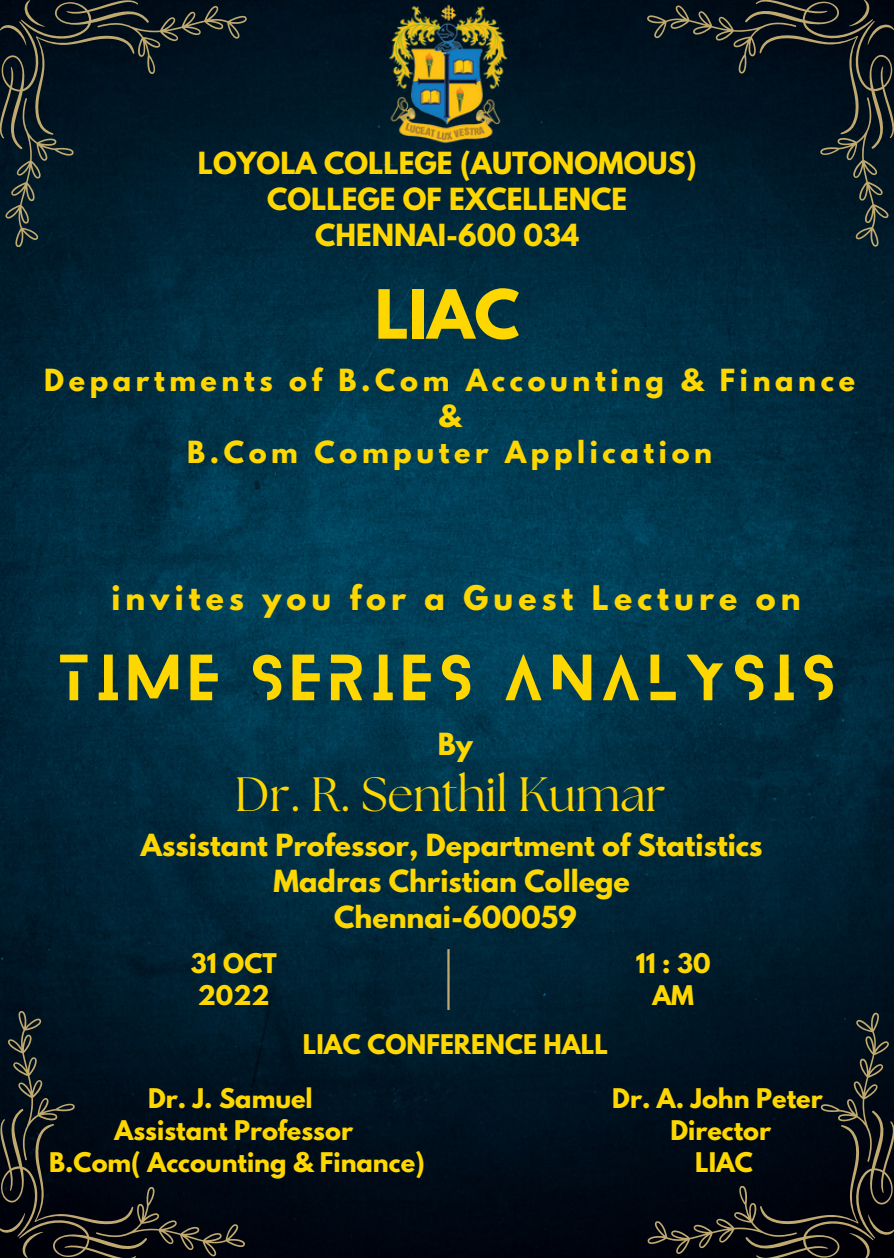
<style>
.page{position:relative;width:894px;height:1258px;background:#fff}
.page>*{position:absolute;margin:0;border:0;box-sizing:border-box;transform-origin:0 0}
.t1{font:700 60px "League Spartan";color:#ffd700}
.t2{font:57px "Blanka";letter-spacing:.17em;color:#ffd700}
.t3{font:48px "The Seasons";color:#ffd700}
.t4{font:700 30px "League Spartan";letter-spacing:.17em;color:#ffd700}
.t5{font:700 27px/36px "League Spartan";color:#ffd700;text-align:center}
.t6{font:700 27px/36px "League Spartan";letter-spacing:.17em;color:#ffd700;text-align:center}
.t7{font:700 24px/32.1px "League Spartan";color:#ffd700;text-align:center}
</style>
<div class="page">
<img style="left:0;top:0;width:893px;height:1258px">
<svg style="left:646px;top:0;width:247px;height:247px;background:#0c1e27"></svg>
<img style="left:385px;top:0;width:124px;height:151px">
<svg style="left:0;top:0;width:247px;height:247px;background:#0b1f29"></svg>
<svg style="left:0;top:1010px;width:250px;height:248px;background:#0b151d"></svg>
<svg style="left:647px;top:1012px;width:246px;height:246px;background:#0c141b"></svg>
<hr style="left:447px;top:949px;width:2px;height:61px;background:#c1aa70">
<p class="t5" style="left:198px;top:148px;width:500px">LOYOLA COLLEGE (AUTONOMOUS)<br>COLLEGE OF EXCELLENCE<br>CHENNAI-600 034</p>
<h1 class="t1" style="left:375px;top:285px;width:146px">LIAC</h1>
<p class="t6" style="left:44px;top:366px;width:812px">Departments of B.Com Accounting &amp; Finance &amp;<br>B.Com Computer Application</p>
<p class="t4" style="left:111px;top:583px;width:690px">invites you for a Guest Lecture on</p>
<h2 class="t2" style="left:60px;top:637px;width:775px">TIME SERIES ANALYSIS</h2>
<p class="t5" style="left:437px;top:729px;width:37px">By</p>
<h3 class="t3" style="left:235px;top:773px;width:432px">Dr. R. Senthil Kumar</h3>
<p class="t5" style="left:141px;top:831px;width:623px">Assistant Professor, Department of Statistics<br>Madras Christian College<br>Chennai-600059</p>
<p class="t7" style="left:191px;top:950px;width:87px;text-align:left">31 OCT<br>2022</p>
<p class="t7" style="left:635px;top:950px;width:76px">11 : 30<br>AM</p>
<p class="t7" style="left:303px;top:1032px;width:306px">LIAC CONFERENCE HALL</p>
<p class="t7" style="left:49px;top:1085px;width:377px">Dr. J. Samuel<br>Assistant Professor<br>B.Com( Accounting &amp; Finance)</p>
<p class="t7" style="left:612px;top:1085px;width:212px">Dr. A. John Peter<br>Director<br>LIAC</p>
</div>
